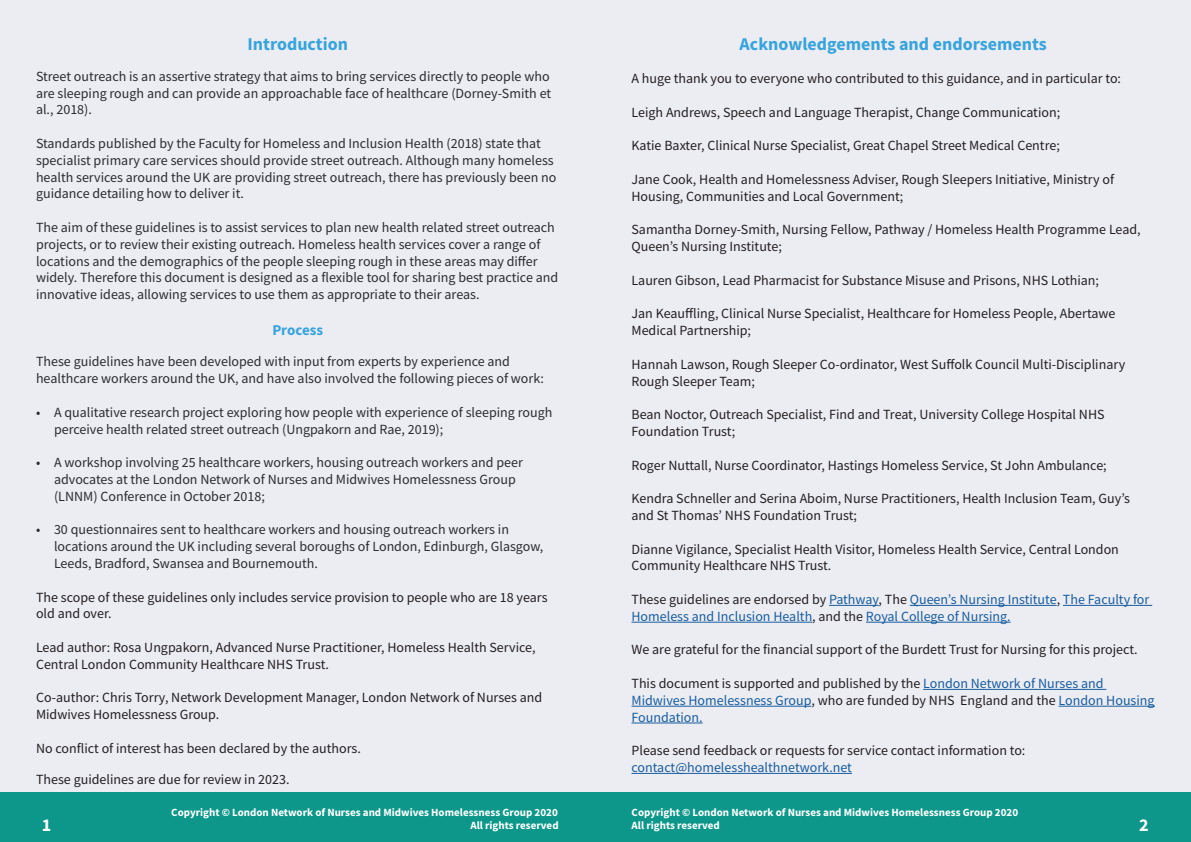
<style>
.page{position:relative;width:1191px;height:842px;background:#fff}
.page>*{position:absolute;margin:0;border:0;box-sizing:border-box;transform-origin:0 0}
.t1{font:700 18px "Source Sans Pro";color:#37a4dd}
.t2{font:700 18px "Source Sans Pro";color:#fff}
.t3{font:700 15px "Source Sans Pro";color:#37a4dd}
.t4{font:14px/16.8px "Source Sans Pro";color:#231f20}
.t5{font:14px/16.8px "Source Sans Pro";color:#292c2f}
.t6{font:14px/16.8px "Source Sans Pro";color:#175d9e}
.t7{font:700 11px/13.2px "Source Sans Pro";color:#fff;text-align:right}
.s1{color:#231f20}
</style>
<div class="page">
<div style="left:0;top:1px;width:595px;height:790px;background:#ececf3"></div>
<div style="left:0;top:792px;width:595px;height:50px;background:#0d978a"></div>
<div style="left:595px;top:792px;width:595px;height:50px;background:#0d978a"></div>
<div style="left:595px;top:1px;width:595px;height:790px;background:#ececf3"></div>
<hr style="left:829px;top:605px;width:49px;height:1px;background:#175d9e">
<hr style="left:909px;top:605px;width:147px;height:1px;background:#175d9e">
<hr style="left:1063px;top:605px;width:89px;height:1px;background:#175d9e">
<hr style="left:631px;top:622px;width:181px;height:1px;background:#175d9e">
<hr style="left:866px;top:622px;width:144px;height:1px;background:#175d9e">
<hr style="left:923px;top:689px;width:183px;height:1px;background:#175d9e">
<hr style="left:631px;top:706px;width:180px;height:1px;background:#175d9e">
<hr style="left:1058px;top:706px;width:97px;height:1px;background:#175d9e">
<hr style="left:631px;top:723px;width:71px;height:1px;background:#175d9e">
<hr style="left:631px;top:773px;width:221px;height:1px;background:#175d9e">
<p class="t1" style="left:247px;top:31px;width:102px">Introduction</p>
<p class="t5" style="left:36px;top:68px;width:517px;text-align:justify">Street outreach is an assertive strategy that aims to bring services directly to people who are sleeping rough and can provide an approachable face of healthcare (Dorney-Smith et al., 2018).</p>
<p class="t5" style="left:36px;top:135px;width:522px">Standards published by the Faculty for Homeless and Inclusion Health (2018) state that specialist primary care services should provide street outreach. Although many homeless health services around the UK are providing street outreach, there has previously been no guidance detailing how to deliver it.</p>
<p class="t5" style="left:36px;top:219px;width:524px">The aim of these guidelines is to assist services to plan new health related street outreach projects, or to review their existing outreach. Homeless health services cover a range of locations and the demographics of the people sleeping rough in these areas may differ widely. Therefore this document is designed as a flexible tool for sharing best practice and innovative ideas, allowing services to use them as appropriate to their areas.</p>
<p class="t3" style="left:272px;top:320px;width:52px">Process</p>
<p class="t5" style="left:36px;top:353px;width:509px">These guidelines have been developed with input from experts by experience and healthcare workers around the UK, and have also involved the following pieces of work:</p>
<p class="t5" style="left:54px;top:404px;width:500px;text-indent:-18px">• A qualitative research project exploring how people with experience of sleeping rough perceive health related street outreach (Ungpakorn and Rae, 2019);</p>
<p class="t5" style="left:54px;top:454px;width:470px;text-indent:-18px">• A workshop involving 25 healthcare workers, housing outreach workers and peer advocates at the London Network of Nurses and Midwives Homelessness Group (LNNM) Conference in October 2018;</p>
<p class="t5" style="left:54px;top:521px;width:491px;text-indent:-18px">• 30 questionnaires sent to healthcare workers and housing outreach workers in locations around the UK including several boroughs of London, Edinburgh, Glasgow,<br>Leeds, Bradford, Swansea and Bournemouth.</p>
<p class="t4" style="left:36px;top:588px;width:513px">The scope of these guidelines only includes service provision to people who are 18 years old and over.</p>
<p class="t4" style="left:36px;top:639px;width:501px">Lead author: Rosa Ungpakorn, Advanced Nurse Practitioner, Homeless Health Service,<br>Central London Community Healthcare NHS Trust.</p>
<p class="t4" style="left:36px;top:689px;width:508px">Co-author: Chris Torry, Network Development Manager, London Network of Nurses and<br>Midwives Homelessness Group.</p>
<p class="t4" style="left:36px;top:740px;width:326px">No conflict of interest has been declared by the authors.</p>
<p class="t4" style="left:36px;top:771px;width:255px">These guidelines are due for review in 2023.</p>
<p class="t1" style="left:739px;top:31px;width:309px">Acknowledgements and endorsements</p>
<p class="t4" style="left:631px;top:70px;width:491px">A huge thank you to everyone who contributed to this guidance, and in particular to:</p>
<p class="t4" style="left:631px;top:104px;width:430px">Leigh Andrews, Speech and Language Therapist, Change Communication;</p>
<p class="t4" style="left:631px;top:137px;width:430px">Katie Baxter, Clinical Nurse Specialist, Great Chapel Street Medical Centre;</p>
<p class="t4" style="left:631px;top:171px;width:484px">Jane Cook, Health and Homelessness Adviser, Rough Sleepers Initiative, Ministry of<br>Housing, Communities and Local Government;</p>
<p class="t4" style="left:631px;top:221px;width:511px">Samantha Dorney-Smith, Nursing Fellow, Pathway / Homeless Health Programme Lead,<br>Queen’s Nursing Institute;</p>
<p class="t4" style="left:631px;top:272px;width:469px">Lauren Gibson, Lead Pharmacist for Substance Misuse and Prisons, NHS Lothian;</p>
<p class="t4" style="left:631px;top:305px;width:485px">Jan Keauffling, Clinical Nurse Specialist, Healthcare for Homeless People, Abertawe<br>Medical Partnership;</p>
<p class="t4" style="left:631px;top:356px;width:495px">Hannah Lawson, Rough Sleeper Co-ordinator, West Suffolk Council Multi-Disciplinary<br>Rough Sleeper Team;</p>
<p class="t4" style="left:631px;top:406px;width:474px">Bean Noctor, Outreach Specialist, Find and Treat, University College Hospital NHS<br>Foundation Trust;</p>
<p class="t4" style="left:631px;top:456px;width:477px">Roger Nuttall, Nurse Coordinator, Hastings Homeless Service, St John Ambulance;</p>
<p class="t4" style="left:631px;top:490px;width:500px">Kendra Schneller and Serina Aboim, Nurse Practitioners, Health Inclusion Team, Guy’s and St Thomas’ NHS Foundation Trust;</p>
<p class="t4" style="left:631px;top:540px;width:489px">Dianne Vigilance, Specialist Health Visitor, Homeless Health Service, Central London<br>Community Healthcare NHS Trust.</p>
<p class="t6" style="left:631px;top:591px;width:519px"><span class="s1">These guidelines are endorsed by</span> Pathway<span class="s1">, The</span> Queen’s Nursing Institute<span class="s1">,</span> The Faculty for<br>Homeless and Inclusion Health<span class="s1">, and the</span> Royal College of Nursing.</p>
<p class="t4" style="left:631px;top:641px;width:508px">We are grateful for the financial support of the Burdett Trust for Nursing for this project.</p>
<p class="t6" style="left:631px;top:675px;width:524px"><span class="s1">This document is supported and published by the</span> London Network of Nurses and<br>Midwives Homelessness Group<span class="s1">, who are funded by NHS England and the</span> London Housing<br>Foundation.</p>
<p class="t4" style="left:631px;top:742px;width:395px">Please send feedback or requests for service contact information to:</p>
<p class="t6" style="left:631px;top:759px;width:222px">contact@homelesshealthnetwork.net</p>
<p class="t7" style="left:171px;top:806px;width:389px">Copyright © London Network of Nurses and Midwives Homelessness Group 2020<br>All rights reserved</p>
<p class="t7" style="left:631px;top:806px;width:388px;text-align:left">Copyright © London Network of Nurses and Midwives Homelessness Group 2020<br>All rights reserved</p>
<p class="t2" style="left:42px;top:813px;width:11px">1</p>
<p class="t2" style="left:1139px;top:813px;width:11px">2</p>
</div>
